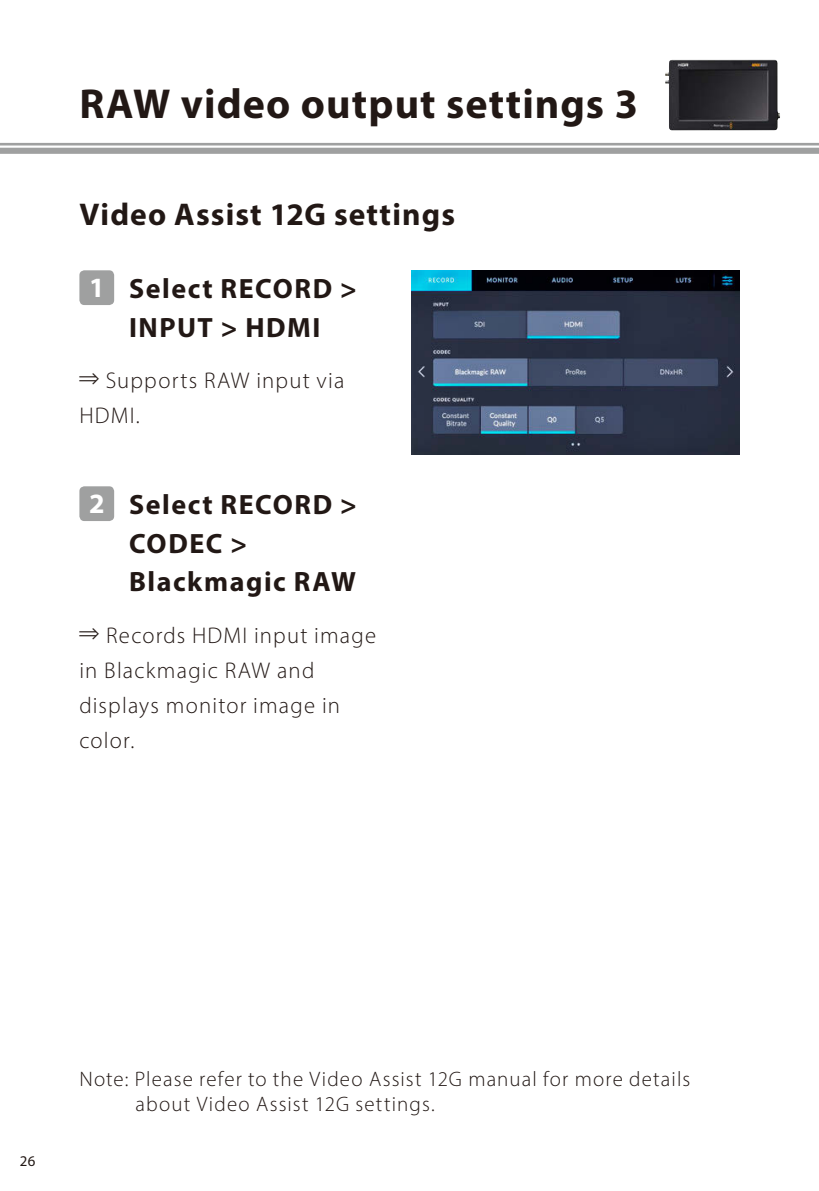
<style>
.page{position:relative;width:819px;height:1191px;background:#fff}
.page>*{position:absolute;margin:0;border:0;box-sizing:border-box;transform-origin:0 0}
.t1{font:700 42px "Myriad Pro";letter-spacing:.025em;color:#221815}
.t2{font:700 31.5px "Myriad Pro";letter-spacing:.035em;color:#221815}
.t3{font:700 28px/38.5px "Myriad Pro";letter-spacing:.055em;color:#221815}
.t4{font:700 28px "Myriad Pro";color:#fff}
.t5{font:300 22.75px/35px "Myriad Pro";letter-spacing:.055em;color:#221815}
.t6{font:300 21px/24.5px "Myriad Pro";letter-spacing:.055em;color:#221815}
.t7{font:15.05px "Myriad Pro";color:#221815}
.s1{font-family:"Apple SD Gothic Neo";font-weight:500}
</style>
<div class="page">
<div style="left:0;top:148px;width:819px;height:6px;background:#9fa0a0"></div>
<hr style="left:0;top:143px;width:819px;height:2px;background:#9fa0a0">
<img style="left:412px;top:270px;width:327px;height:185px">
<div style="left:79px;top:270px;width:35px;height:35px;background:#9fa0a0;border-radius:5px"></div>
<div style="left:79px;top:486px;width:35px;height:35px;background:#9fa0a0;border-radius:5px"></div>
<img style="left:665px;top:60px;width:115px;height:70px">
<h1 class="t1" style="left:79px;top:77px;width:560px">RAW video output settings 3</h1>
<h2 class="t2" style="left:79px;top:194px;width:377px">Video Assist 12G settings</h2>
<p class="t4" style="left:89px;top:269px;width:17px">1</p>
<p class="t3" style="left:129px;top:269px;width:229px">Select RECORD &gt;<br>INPUT &gt; HDMI</p>
<p class="t5" style="left:79px;top:363px;width:266px"><span class="s1">⇒</span> Supports RAW input via<br>HDMI.</p>
<p class="t4" style="left:89px;top:485px;width:17px">2</p>
<p class="t3" style="left:129px;top:485px;width:229px">Select RECORD &gt;<br>CODEC &gt;<br>Blackmagic RAW</p>
<p class="t5" style="left:79px;top:618px;width:298px"><span class="s1">⇒</span> Records HDMI input image in Blackmagic RAW and displays monitor image in color.</p>
<p class="t7" style="left:20px;top:1151px;width:17px">26</p>
<p class="t6" style="left:135px;top:1066px;width:556px;text-indent:-56px">Note: Please refer to the Video Assist 12G manual for more details about Video Assist 12G settings.</p>
</div>
